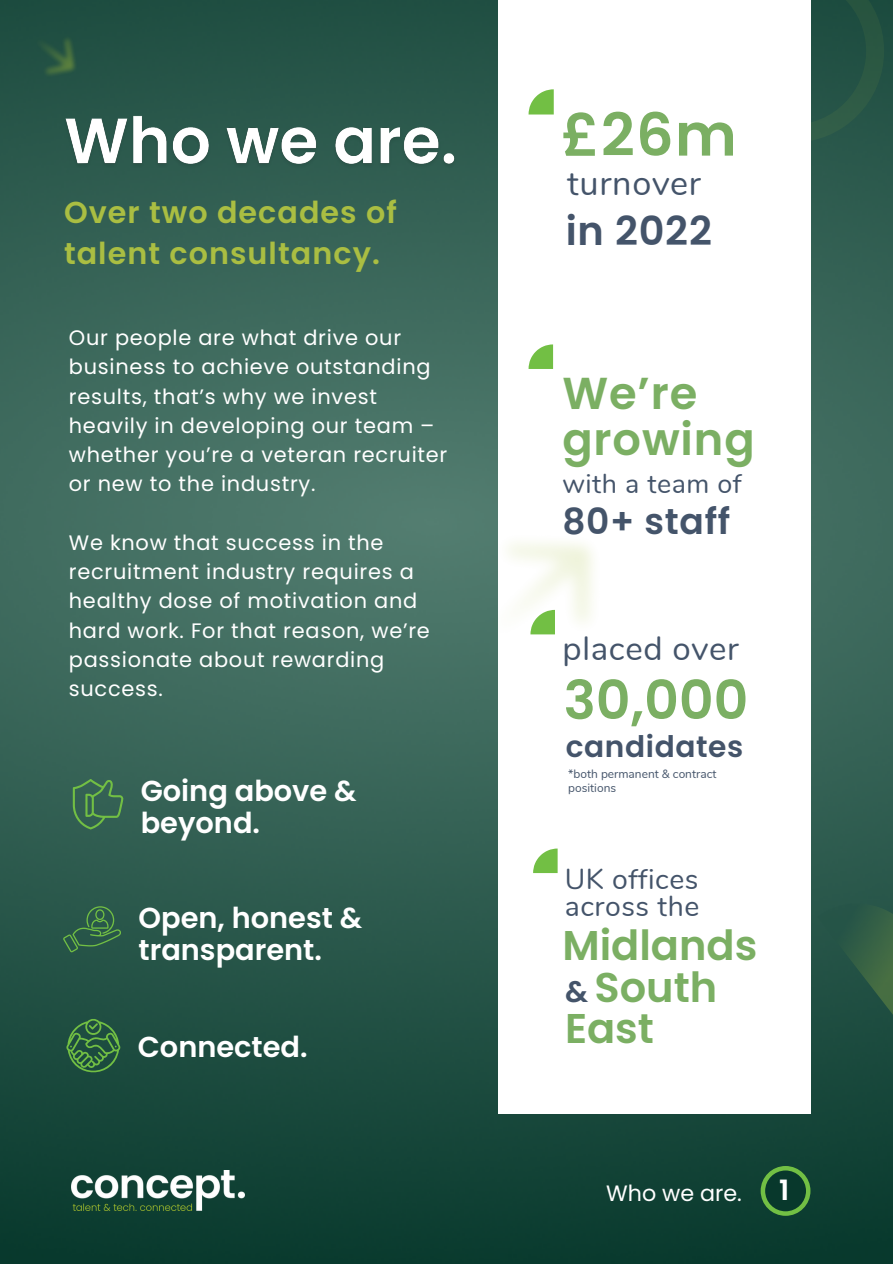
<style>
.page{position:relative;width:893px;height:1264px;background:#fff}
.page>*{position:absolute;margin:0;border:0;box-sizing:border-box;transform-origin:0 0}
.t1{font:600 58.95px "Poppins";color:#7baf63}
.t2{font:600 53.7px "Poppins";color:#7baf63}
.t3{font:600 44.7px/45.6px "Poppins";letter-spacing:.02em;color:#7baf63}
.t4{font:600 41.55px "Poppins";color:#7baf63}
.t5{font:600 39.9px "Poppins";letter-spacing:.02em;color:#44546a}
.t6{font:600 36px "Poppins";letter-spacing:.02em;color:#44546a}
.t7{font:34.2px "Nunito";letter-spacing:.02em;color:#44546a}
.t8{font:33px "Nunito";letter-spacing:.02em;color:#44546a}
.t9{font:600 30.15px/41.2px "Poppins";letter-spacing:.035em;color:#aabe42}
.t10{font:600 29.7px "Poppins";letter-spacing:.02em;color:#44546a}
.t11{font:600 28.8px/32.4px "Poppins";color:#fff}
.t12{font:28.35px/27px "Nunito";letter-spacing:.02em;color:#44546a}
.t13{font:600 27.9px "Poppins";color:#fff}
.t14{font:26.85px "Nunito";letter-spacing:.02em;color:#44546a}
.t15{font:22.2px "Poppins";color:#fff}
.t16{font:20.85px/29.2px "Poppins";letter-spacing:.035em;color:#fff}
.t17{font:11.85px/14px "Nunito";color:#44546a}
</style>
<div class="page">
<img style="left:0;top:0;width:892px;height:1263px">
<svg style="left:810px;top:0;width:74px;height:143px;background:#2b5749"></svg>
<div style="left:497px;top:0;width:313px;height:1113px;background:#fff"></div>
<svg style="left:760px;top:1165px;width:50px;height:50px;background:#245b33"></svg>
<img style="left:23px;top:17px;width:66px;height:69px">
<svg style="left:817px;top:876px;width:75px;height:146px;background:#2a5745"></svg>
<img style="left:60px;top:97px;width:399px;height:88px">
<svg style="left:528px;top:89px;width:25px;height:25px"></svg>
<svg style="left:528px;top:344px;width:25px;height:25px"></svg>
<img style="left:449px;top:505px;width:144px;height:160px">
<img style="left:72px;top:1170px;width:172px;height:40px">
<svg style="left:533px;top:848px;width:24px;height:25px"></svg>
<svg style="left:66px;top:1018px;width:55px;height:61px;background:#306740"></svg>
<svg style="left:63px;top:906px;width:58px;height:46px;background:#326548"></svg>
<svg style="left:73px;top:779px;width:50px;height:50px;background:#3f7350"></svg>
<p class="t9" style="left:64px;top:192px;width:334px">Over two decades of talent consultancy.</p>
<p class="t16" style="left:69px;top:323px;width:380px">Our people are what drive our business to achieve outstanding results, that’s why we invest heavily in developing our team – whether you’re a veteran recruiter or new to the industry.</p>
<h3 class="t16" style="left:69px;top:528px;width:362px">We know that success in the recruitment industry requires a healthy dose of motivation and hard work. For that reason, we’re passionate about rewarding success.</h3>
<p class="t11" style="left:141px;top:774px;width:217px">Going above &amp; beyond.</p>
<p class="t11" style="left:138px;top:901px;width:225px">Open, honest &amp; transparent.</p>
<p class="t11" style="left:138px;top:1030px;width:171px">Connected.</p>
<p class="t1" style="left:561px;top:94px;width:177px">£26m</p>
<h3 class="t7" style="left:567px;top:160px;width:135px">turnover</h3>
<h4 class="t5" style="left:565px;top:203px;width:148px">in 2022</h4>
<p class="t3" style="left:562px;top:371px;width:194px">We’re growing</p>
<h5 class="t6" style="left:562px;top:496px;width:169px">80+ staff</h5>
<p class="t14" style="left:562px;top:465px;width:181px">with a team of</p>
<h2 class="t8" style="left:562px;top:626px;width:178px">placed over</h2>
<p class="t2" style="left:563px;top:662px;width:186px">30,000</p>
<h6 class="t10" style="left:565px;top:725px;width:179px">candidates</h6>
<p class="t17" style="left:568px;top:766px;width:150px">*both permanent &amp; contract positions</p>
<h3 class="t12" style="left:564px;top:865px;width:136px">UK offices across the</h3>
<h1 class="t4" style="left:562px;top:916px;width:196px">Midlands</h1>
<h6 class="t4" style="left:594px;top:958px;width:124px">South</h6>
<h4 class="t4" style="left:565px;top:999px;width:90px">East</h4>
<p class="t10" style="left:565px;top:970px;width:25px">&amp;</p>
<h5 class="t15" style="left:606px;top:1177px;width:137px">Who we are.</h5>
<h1 class="t13" style="left:779px;top:1170px;width:12px">1</h1>
</div>
